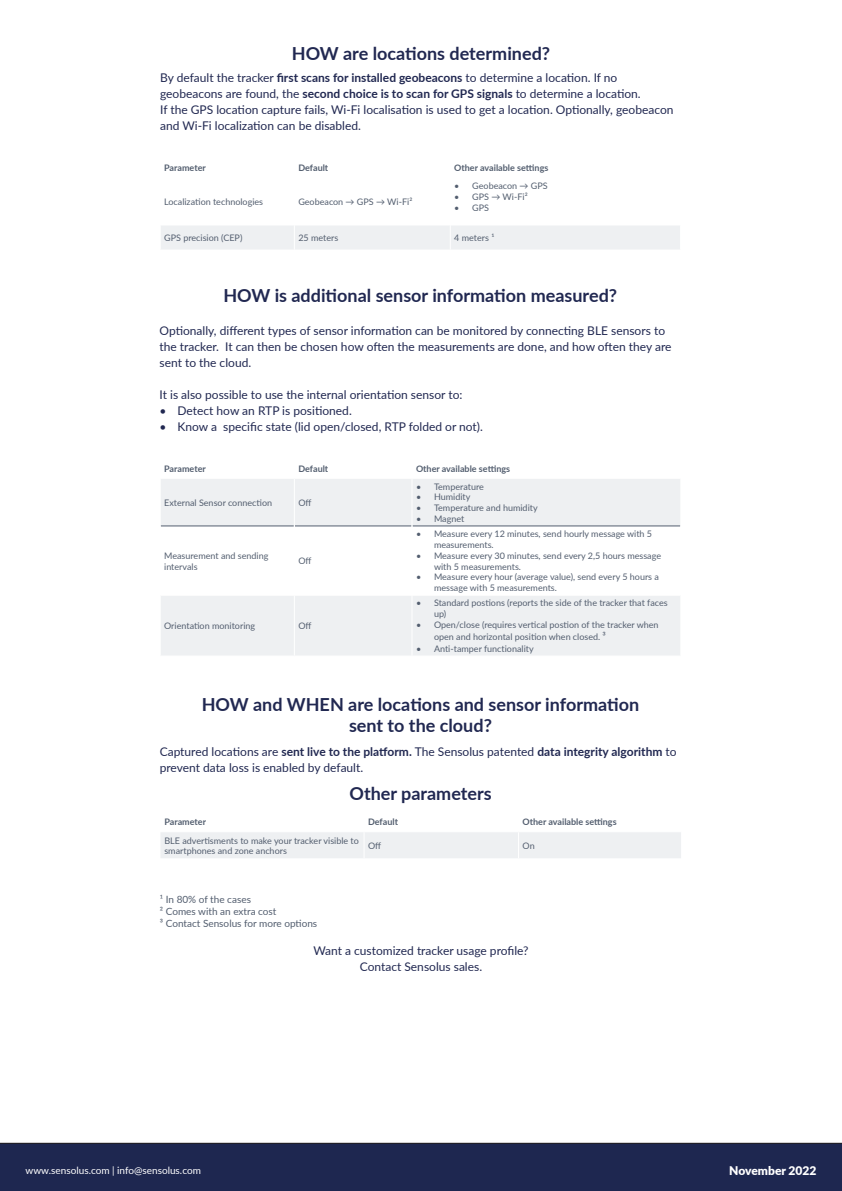
<style>
.page{position:relative;width:842px;height:1191px;background:#fff}
.page>*{position:absolute;margin:0;border:0;box-sizing:border-box;transform-origin:0 0}
.Paragraph_Style_1{font:700 18px/21.6px "Lato";color:#212851;text-align:center}
.Paragraph_Style_1-2{font:12px/16px "Lato";color:#212851}
.t1{font:900 12px "Lato";color:#fff}
.Paragraph_Style_1-3{font:10px "Lato";color:#535e6f}
.t2{font:10px "Lato";color:#fff}
.Paragraph_Style_1-4{font:9px/10.8px "Lato";color:#535e6f}
.Paragraph_Style_1-5{font:700 9px "Lato";color:#535e6f}
.s1{font-weight:700}
.s2{font-size:10px}
</style>
<div class="page">
<div style="left:0;top:1142px;width:842px;height:49px;background:#1e2750"></div>
<div style="left:161px;top:832px;width:520px;height:26px;background:#eef0f2"></div>
<svg style="left:161px;top:479px;width:519px;height:176px;fill:#eef0f2"></svg>
<hr style="left:161px;top:526px;width:133px;height:1px;background:#535e6f">
<hr style="left:295px;top:526px;width:116px;height:1px;background:#535e6f">
<hr style="left:412px;top:526px;width:268px;height:1px;background:#535e6f">
<hr style="left:294px;top:479px;width:1px;height:47px;background:#fff">
<hr style="left:294px;top:526px;width:1px;height:69px;background:#fff">
<hr style="left:294px;top:595px;width:1px;height:60px;background:#fff">
<hr style="left:411px;top:479px;width:1px;height:47px;background:#fff">
<hr style="left:411px;top:526px;width:1px;height:69px;background:#fff">
<hr style="left:411px;top:595px;width:1px;height:60px;background:#fff">
<hr style="left:161px;top:595px;width:133px;height:1px;background:#fff">
<hr style="left:294px;top:595px;width:118px;height:1px;background:#fff">
<hr style="left:412px;top:595px;width:268px;height:1px;background:#fff">
<div style="left:161px;top:226px;width:519px;height:23px;background:#eef0f2"></div>
<p class="Paragraph_Style_1" style="left:292px;top:42px;width:260px">HOW are locations determined?</p>
<p class="Paragraph_Style_1-2" style="left:160px;top:69px;width:515px">By default the tracker <span class="s1">first scans for installed geobeacons</span> to determine a location. If no geobeacons are found, the <span class="s1">second choice is to scan for GPS signals</span> to determine a location.<br>If the GPS location capture fails, Wi-Fi localisation is used to get a location. Optionally, geobeacon and Wi-Fi localization can be disabled.</p>
<p class="Paragraph_Style_1-5" style="left:164px;top:161px;width:43px">Parameter</p>
<p class="Paragraph_Style_1-5" style="left:298px;top:161px;width:31px">Default</p>
<p class="Paragraph_Style_1-5" style="left:454px;top:161px;width:96px">Other available settings</p>
<p class="Paragraph_Style_1-4" style="left:164px;top:196px;width:100px">Localization technologies</p>
<p class="Paragraph_Style_1-4" style="left:298px;top:196px;width:115px">Geobeacon → GPS → Wi-Fi²</p>
<p class="Paragraph_Style_1-4" style="left:454px;top:180px;width:95px">• Geobeacon → GPS</p>
<p class="Paragraph_Style_1-4" style="left:454px;top:191px;width:75px">• GPS → Wi-Fi²</p>
<p class="Paragraph_Style_1-4" style="left:454px;top:202px;width:36px">• GPS</p>
<p class="Paragraph_Style_1-4" style="left:164px;top:232px;width:80px">GPS precision (CEP)</p>
<p class="Paragraph_Style_1-4" style="left:298px;top:232px;width:41px">25 meters</p>
<p class="Paragraph_Style_1-4" style="left:454px;top:232px;width:42px">4 meters ¹</p>
<p class="Paragraph_Style_1" style="left:223px;top:283px;width:395px">HOW is additional sensor information measured?</p>
<p class="Paragraph_Style_1-2" style="left:160px;top:322px;width:513px">Optionally, different types of sensor information can be monitored by connecting BLE sensors to the tracker. It can then be chosen how often the measurements are done, and how often they are sent to the cloud.</p>
<p class="Paragraph_Style_1-2" style="left:160px;top:386px;width:304px">It is also possible to use the internal orientation sensor to:</p>
<p class="Paragraph_Style_1-2" style="left:160px;top:402px;width:194px">• Detect how an RTP is positioned.</p>
<p class="Paragraph_Style_1-2" style="left:160px;top:418px;width:325px">• Know a specific state (lid open/closed, RTP folded or not).</p>
<p class="Paragraph_Style_1-5" style="left:164px;top:461px;width:43px">Parameter</p>
<p class="Paragraph_Style_1-5" style="left:298px;top:461px;width:31px">Default</p>
<p class="Paragraph_Style_1-5" style="left:416px;top:461px;width:96px">Other available settings</p>
<p class="Paragraph_Style_1-4" style="left:164px;top:497px;width:109px">External Sensor connection</p>
<p class="Paragraph_Style_1-4" style="left:298px;top:497px;width:15px">Off</p>
<p class="Paragraph_Style_1-4" style="left:416px;top:480px;width:69px">• Temperature</p>
<p class="Paragraph_Style_1-4" style="left:416px;top:491px;width:56px">• Humidity</p>
<p class="Paragraph_Style_1-4" style="left:416px;top:502px;width:123px">• Temperature and humidity</p>
<p class="Paragraph_Style_1-4" style="left:416px;top:513px;width:50px">• Magnet</p>
<p class="Paragraph_Style_1-4" style="left:164px;top:550px;width:106px">Measurement and sending intervals</p>
<p class="Paragraph_Style_1-4" style="left:298px;top:555px;width:15px">Off</p>
<p class="Paragraph_Style_1-4" style="left:164px;top:620px;width:93px">Orientation monitoring</p>
<p class="Paragraph_Style_1-4" style="left:298px;top:620px;width:15px">Off</p>
<p class="Paragraph_Style_1-4" style="left:434px;top:528px;width:220px;text-indent:-18px">• Measure every 12 minutes, send hourly message with 5 measurements.</p>
<p class="Paragraph_Style_1-4" style="left:434px;top:550px;width:229px;text-indent:-18px">• Measure every 30 minutes, send every 2,5 hours message with 5 measurements.</p>
<p class="Paragraph_Style_1-4" style="left:434px;top:571px;width:226px;text-indent:-18px">• Measure every hour (average value), send every 5 hours a message with 5 measurements.</p>
<p class="Paragraph_Style_1-4" style="left:434px;top:597px;width:235px;text-indent:-18px">• Standard postions (reports the side of the tracker that faces up)</p>
<p class="Paragraph_Style_1-4" style="left:434px;top:618px;width:226px;line-height:12px;text-indent:-18px">• Open/close (requires vertical postion of the tracker when open and horizontal position when closed. <span class="s2">³</span></p>
<p class="Paragraph_Style_1-4" style="left:416px;top:643px;width:119px">• Anti-tamper functionality</p>
<p class="Paragraph_Style_1" style="left:202px;top:692px;width:439px">HOW and WHEN are locations and sensor information sent to the cloud?</p>
<p class="Paragraph_Style_1-2" style="left:160px;top:742px;width:518px">Captured locations are <span class="s1">sent live to the platform.</span> The Sensolus patented <span class="s1">data integrity algorithm</span> to prevent data loss is enabled by default.</p>
<p class="Paragraph_Style_1" style="left:349px;top:781px;width:144px">Other parameters</p>
<p class="Paragraph_Style_1-5" style="left:164px;top:815px;width:43px">Parameter</p>
<p class="Paragraph_Style_1-5" style="left:368px;top:815px;width:31px">Default</p>
<p class="Paragraph_Style_1-5" style="left:522px;top:815px;width:96px">Other available settings</p>
<p class="Paragraph_Style_1-4" style="left:164px;top:834px;width:196px">BLE advertisments to make your tracker visible to smartphones and zone anchors</p>
<p class="Paragraph_Style_1-4" style="left:368px;top:840px;width:15px">Off</p>
<p class="Paragraph_Style_1-4" style="left:522px;top:840px;width:14px">On</p>
<p class="Paragraph_Style_1-3" style="left:160px;top:892px;width:93px">¹ In 80% of the cases</p>
<p class="Paragraph_Style_1-3" style="left:160px;top:904px;width:118px">² Comes with an extra cost</p>
<p class="Paragraph_Style_1-3" style="left:160px;top:916px;width:159px">³ Contact Sensolus for more options</p>
<p class="Paragraph_Style_1-2" style="left:313px;top:942px;width:217px">Want a customized tracker usage profile?</p>
<p class="Paragraph_Style_1-2" style="left:360px;top:958px;width:124px">Contact Sensolus sales.</p>
<p class="t2" style="left:26px;top:1162px;width:177px">www.sensolus.com | info@sensolus.com</p>
<p class="t1" style="left:729px;top:1161px;width:89px">November 2022</p>
</div>
